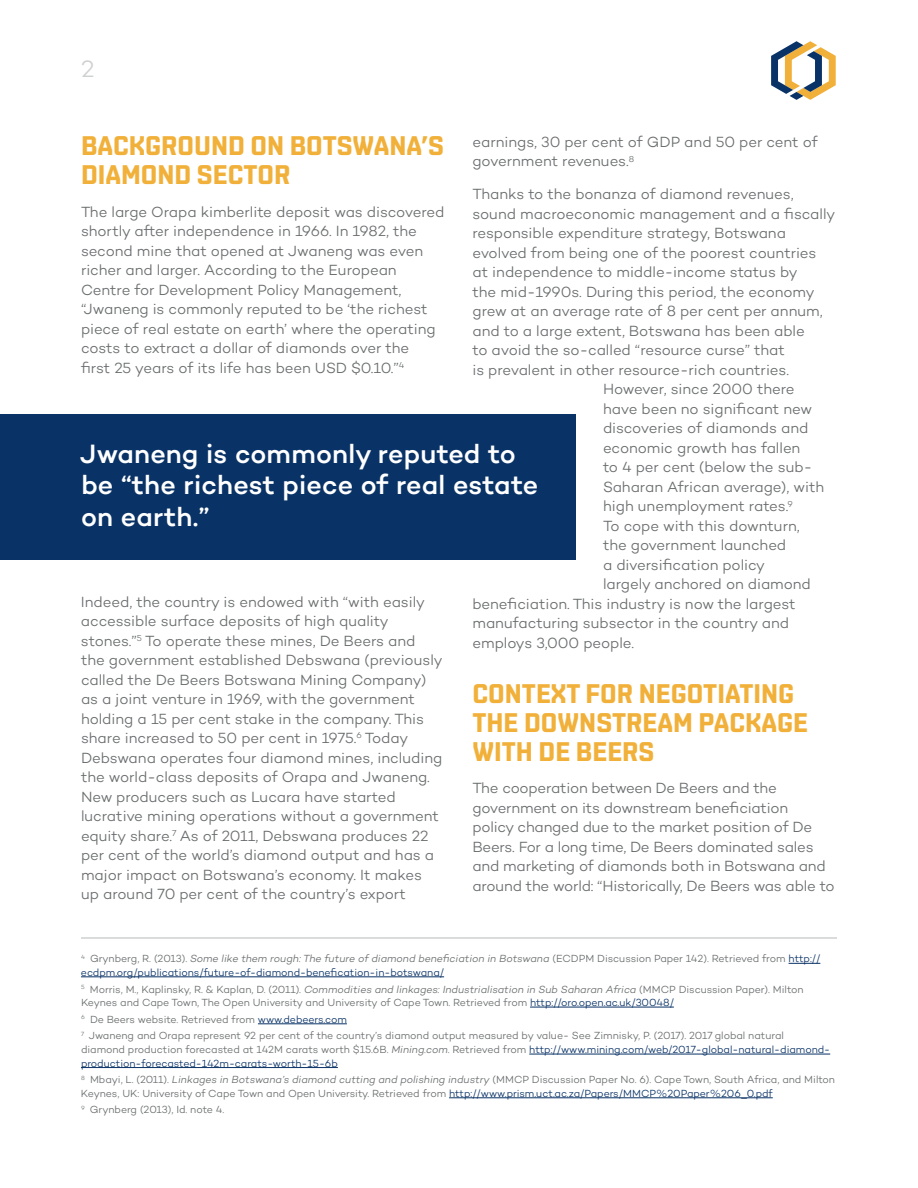
<style>
.page{position:relative;width:918px;height:1188px;background:#fff}
.page>*{position:absolute;margin:0;border:0;box-sizing:border-box;transform-origin:0 0}
.t1{font:700 27px/28.5px "Shentox";color:#f1b039}
.t2{font:500 27px/31.5px "Campton";letter-spacing:.005em;color:#fff}
.t3{font:300 24px "Campton";color:#cfd1d0}
.t4{font:300 15px/19.5px "Campton";letter-spacing:-.01em;color:#696c6d}
.t5{font:300 10.5px/13.5px "Campton";letter-spacing:-.01em;color:#696c6d}
.t6{font:300 10.5px/13.5px "Campton";letter-spacing:-.005em;color:#093266}
.s1{color:#696c6d}
.s2{font-style:italic;color:#696c6d}
.s3{font-style:italic}
.s4{color:#093266}
</style>
<div class="page">
<svg style="left:771px;top:41px;width:65px;height:59px"></svg>
<hr style="left:81px;top:937px;width:756px;height:2px;background:#cfd1d0">
<hr style="left:789px;top:963px;width:31px;height:1px;background:#093266">
<hr style="left:81px;top:977px;width:363px;height:1px;background:#093266">
<hr style="left:530px;top:1007px;width:144px;height:1px;background:#093266">
<hr style="left:258px;top:1024px;width:89px;height:1px;background:#093266">
<hr style="left:529px;top:1054px;width:301px;height:1px;background:#093266">
<hr style="left:81px;top:1067px;width:257px;height:1px;background:#093266">
<hr style="left:449px;top:1098px;width:324px;height:1px;background:#093266">
<div style="left:0;top:414px;width:576px;height:146px;background:#093266"></div>
<h2 class="t3" style="left:81px;top:54px;width:15px">2</h2>
<p class="t4" style="left:472px;top:132px;width:347px">earnings, 30 per cent of GDP and 50 per cent of government revenues.<sup>8</sup></p>
<p class="t4" style="left:472px;top:184px;width:323px">Thanks to the bonanza of diamond revenues,</p>
<p class="t4" style="left:472px;top:204px;width:364px">sound macroeconomic management and a fiscally</p>
<p class="t4" style="left:472px;top:223px;width:315px">responsible expenditure strategy, Botswana</p>
<p class="t4" style="left:472px;top:243px;width:345px">evolved from being one of the poorest countries</p>
<p class="t4" style="left:472px;top:262px;width:327px">at independence to middle-income status by</p>
<p class="t4" style="left:472px;top:282px;width:344px">the mid-1990s. During this period, the economy</p>
<p class="t4" style="left:472px;top:301px;width:352px">grew at an average rate of 8 per cent per annum,</p>
<p class="t4" style="left:472px;top:321px;width:334px">and to a large extent, Botswana has been able</p>
<p class="t4" style="left:472px;top:340px;width:314px">to avoid the so-called “resource curse” that</p>
<p class="t4" style="left:472px;top:360px;width:318px">is prevalent in other resource-rich countries.</p>
<p class="t4" style="left:603px;top:379px;width:193px">However, since 2000 there</p>
<p class="t4" style="left:603px;top:399px;width:211px">have been no significant new</p>
<p class="t4" style="left:603px;top:418px;width:207px">discoveries of diamonds and</p>
<p class="t4" style="left:603px;top:438px;width:199px">economic growth has fallen</p>
<p class="t4" style="left:603px;top:457px;width:211px">to 4 per cent (below the sub-</p>
<p class="t4" style="left:603px;top:477px;width:223px">Saharan African average), with</p>
<p class="t4" style="left:603px;top:496px;width:191px">high unemployment rates.<sup>9</sup></p>
<p class="t4" style="left:603px;top:516px;width:198px">To cope with this downturn,</p>
<p class="t4" style="left:603px;top:535px;width:185px">the government launched</p>
<p class="t4" style="left:603px;top:555px;width:164px">a diversification policy</p>
<p class="t4" style="left:603px;top:574px;width:209px">largely anchored on diamond</p>
<p class="t4" style="left:473px;top:594px;width:325px">beneficiation. This industry is now the largest</p>
<p class="t4" style="left:473px;top:613px;width:318px">manufacturing subsector in the country and</p>
<p class="t4" style="left:473px;top:633px;width:163px">employs 3,000 people.</p>
<h1 class="t1" style="left:472px;top:680px;width:337px">CONTEXT FOR NEGOTIATING<br>THE DOWNSTREAM PACKAGE<br>WITH DE BEERS</h1>
<p class="t4" style="left:472px;top:778px;width:364px">The cooperation between De Beers and the government on its downstream beneficiation<br>policy changed due to the market position of De Beers. For a long time, De Beers dominated sales and marketing of diamonds both in Botswana and around the world: “Historically, De Beers was able to</p>
<h1 class="t1" style="left:81px;top:132px;width:364px">BACKGROUND ON BOTSWANA’S<br>DIAMOND SECTOR</h1>
<p class="t4" style="left:81px;top:202px;width:365px">The large Orapa kimberlite deposit was discovered shortly after independence in 1966. In 1982, the second mine that opened at Jwaneng was even richer and larger. According to the European Centre for Development Policy Management, “Jwaneng is commonly reputed to be ‘the richest piece of real estate on earth’ where the operating costs to extract a dollar of diamonds over the<br>first 25 years of its life has been USD $0.10.”<sup>4</sup></p>
<h1 class="t2" style="left:80px;top:437px;width:459px">Jwaneng is commonly reputed to be “the richest piece of real estate on earth.”</h1>
<p class="t4" style="left:81px;top:592px;width:363px">Indeed, the country is endowed with “with easily accessible surface deposits of high quality stones.”<sup>5</sup> To operate these mines, De Beers and the government established Debswana (previously called the De Beers Botswana Mining Company) as a joint venture in 1969, with the government holding a 15 per cent stake in the company. This share increased to 50 per cent in 1975.<sup>6</sup> Today Debswana operates four diamond mines, including the world-class deposits of Orapa and Jwaneng.<br>New producers such as Lucara have started lucrative mining operations without a government equity share.<sup>7</sup> As of 2011, Debswana produces 22 per cent of the world’s diamond output and has a major impact on Botswana’s economy. It makes up around 70 per cent of the country’s export</p>
<p class="t6" style="left:81px;top:952px;width:741px"><sup>4</sup> <span class="s1">Grynberg, R. (2013).</span> <span class="s2">Some like them rough: The future of diamond beneficiation in Botswana</span> <span class="s1">(ECDPM Discussion Paper 142). Retrieved from</span> http:// ecdpm.org/publications/future-of-diamond-benefication-in-botswana/</p>
<p class="t5" style="left:81px;top:982px;width:724px"><sup>5</sup> Morris, M., Kaplinsky, R. &amp; Kaplan, D. (2011). <span class="s3">Commodities and linkages: Industrialisation in Sub Saharan Africa</span> (MMCP Discussion Paper). Milton<br>Keynes and Cape Town, The Open University and University of Cape Town. Retrieved from <span class="s4">http://oro.open.ac.uk/30048/</span></p>
<p class="t5" style="left:81px;top:1011px;width:705px;line-height:16.8px"><sup>6</sup> De Beers website. Retrieved from <span class="s4">www.debeers.com<br></span><sup>7</sup> Jwaneng and Orapa represent 92 per cent of the country’s diamond output measured by value- See Zimnisky, P. (2017). 2017 global natural</p>
<p class="t6" style="left:81px;top:1043px;width:751px"><span class="s1">diamond production forecasted at 142M carats worth $15.6B.</span> <span class="s2">Mining.com</span><span class="s1">. Retrieved from</span> http://www.mining.com/web/2017-global-natural-diamond&shy;production-forecasted-142m-carats-worth-15-6b</p>
<p class="t5" style="left:81px;top:1073px;width:756px"><sup>8</sup> Mbayi, L. (2011). <span class="s3">Linkages in Botswana’s diamond cutting and polishing industry</span> (MMCP Discussion Paper No. 6). Cape Town, South Africa, and Milton<br>Keynes, UK: University of Cape Town and Open University. Retrieved from <span class="s4">http://www.prism.uct.ac.za/Papers/MMCP%20Paper%206_0.pdf</span></p>
<p class="t5" style="left:81px;top:1103px;width:145px"><sup>9</sup> Grynberg (2013), Id. note 4.</p>
</div>
